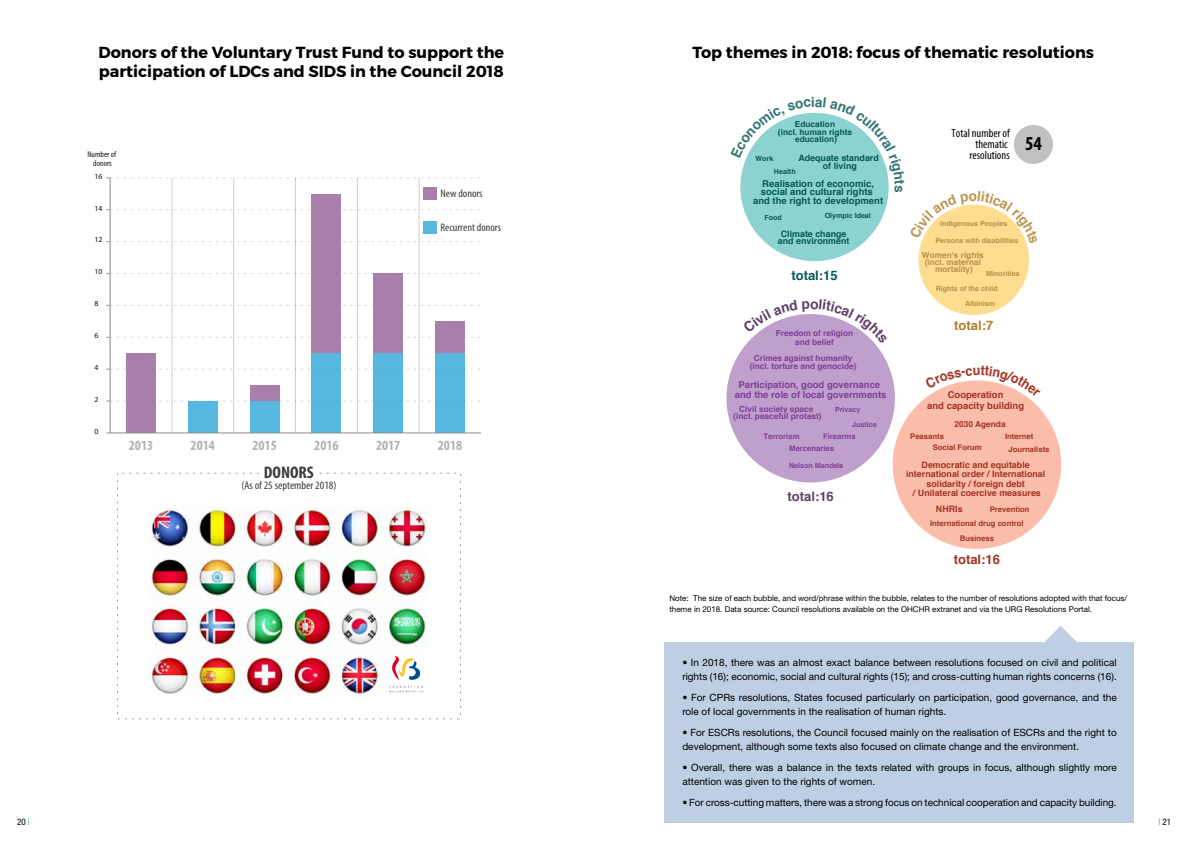
<style>
.page{position:relative;width:1191px;height:842px;background:#fff}
.page>*{position:absolute;margin:0;border:0;box-sizing:border-box;transform-origin:0 0}
.t1{font:700 condensed 16.9px "Myriad Pro";color:#3c3c3b;scale:1.05 1}
.t2{font:700 16px/19.2px "Montserrat";color:#000}
.t3{font:700 condensed 14.1px "Myriad Pro";color:#b2b2b2}
.t4{font:700 13px "Helvetica";color:#065957}
.t5{font:700 13px "Helvetica";color:rgb(61 23 75/.83)}
.t6{font:700 13px "Helvetica";color:#a43422}
.t7{font:700 13px "Helvetica";color:#b07f2c}
.t8{font:condensed 11.8px "Myriad Pro";color:#010101}
.t9{font:condensed 11.2px "Myriad Pro";color:#3c3c3b;scale:1.05 1}
.t10{font:condensed 11px "Myriad Pro";color:#3c3c3b;scale:1.05 1}
.t11{font:10px/14px "Helvetica Neue LT Std";color:#000}
.t12{font:700 9.5px/8.3px "Helvetica";color:#065957;text-align:center}
.t13{font:700 9.5px/9.5px "Helvetica";color:#7f3f98;text-align:center}
.t14{font:700 9.5px/10.7px "Helvetica";color:#a43422;text-align:center}
.t15{font:condensed 9px "Helvetica Neue LT Std";color:#000}
.t16{font:700 8.9px/9.5px "Helvetica";color:#a43422;text-align:center}
.t17{font:700 8.9px/7.1px "Helvetica";color:#065957;text-align:center}
.t18{font:condensed 8.4px/9.1px "Myriad Pro";color:#1d1d1b;text-align:center;scale:1.05 1}
.t19{font:700 8.3px/9.5px "Helvetica";color:#7f3f98;text-align:center}
.t20{font:700 8.3px/7.1px "Helvetica";color:#b79047;text-align:center}
.t21{font:700 8.3px/7.1px "Helvetica";color:#065957;text-align:center}
.t22{font:700 8.3px "Helvetica";color:#a43422}
.t23{font:8px/11px "Helvetica Neue LT Std";color:#000}
.t24{font:700 7.7px/10.6px "Helvetica";color:#a43422}
.t25{font:700 7.7px/12.4px "Helvetica";color:#7f3f98}
.t26{font:7.7px "Myriad Pro";color:#13110c}
.t27{font:700 7.1px "Helvetica";color:#b79047}
.t28{font:700 7.1px/15.5px "Helvetica";color:#7f3f98}
.t29{font:700 7.1px "Helvetica";color:#065957}
.s1{color:#00aeef}
</style>
<div class="page">
<div style="left:1014px;top:125px;width:39px;height:39px;background:#c1c1c1;border-radius:50%"></div>
<div style="left:740px;top:113px;width:148px;height:148px;background:#8cd2d0;border-radius:50%"></div>
<div style="left:726px;top:314px;width:169px;height:168px;background:#bf9fcb;border-radius:50%"></div>
<div style="left:918px;top:205px;width:111px;height:110px;background:#fedd91;border-radius:50%"></div>
<div style="left:892px;top:380px;width:169px;height:169px;background:#f9bdaa;border-radius:50%"></div>
<div style="left:664px;top:642px;width:470px;height:180px;background:#becfe3"></div>
<svg style="left:1045px;top:626px;width:32px;height:16px"></svg>
<svg style="left:117px;top:473px;width:344px;height:246px"></svg>
<hr style="left:172px;top:178px;width:1px;height:255px;background:#cdcdcd">
<hr style="left:233px;top:178px;width:1px;height:255px;background:#cdcdcd">
<hr style="left:295px;top:178px;width:1px;height:255px;background:#cdcdcd">
<hr style="left:357px;top:178px;width:1px;height:255px;background:#cdcdcd">
<hr style="left:419px;top:178px;width:1px;height:255px;background:#cdcdcd">
<hr style="left:110px;top:178px;width:1px;height:255px;background:#a19e9c">
<div style="left:423px;top:187px;width:14px;height:13px;background:#aa7fab"></div>
<div style="left:126px;top:353px;width:30px;height:80px;background:#aa7fab"></div>
<div style="left:250px;top:385px;width:29px;height:16px;background:#aa7fab"></div>
<div style="left:311px;top:194px;width:30px;height:159px;background:#aa7fab"></div>
<div style="left:373px;top:273px;width:30px;height:80px;background:#aa7fab"></div>
<div style="left:435px;top:321px;width:30px;height:32px;background:#aa7fab"></div>
<div style="left:423px;top:221px;width:14px;height:13px;background:#56b7df"></div>
<div style="left:188px;top:401px;width:30px;height:32px;background:#56b7df"></div>
<div style="left:250px;top:401px;width:29px;height:32px;background:#56b7df"></div>
<div style="left:311px;top:353px;width:30px;height:80px;background:#56b7df"></div>
<div style="left:373px;top:353px;width:30px;height:80px;background:#56b7df"></div>
<div style="left:435px;top:353px;width:30px;height:80px;background:#56b7df"></div>
<svg style="left:106px;top:401px;width:374px;height:1px"></svg>
<svg style="left:106px;top:369px;width:374px;height:1px"></svg>
<svg style="left:106px;top:337px;width:374px;height:1px"></svg>
<svg style="left:106px;top:305px;width:374px;height:1px"></svg>
<svg style="left:106px;top:273px;width:374px;height:1px"></svg>
<svg style="left:106px;top:241px;width:374px;height:1px"></svg>
<svg style="left:106px;top:209px;width:374px;height:1px"></svg>
<svg style="left:106px;top:177px;width:374px;height:1px"></svg>
<hr style="left:106px;top:433px;width:375px;height:1px;background:#8f8b89">
<img style="left:150px;top:508px;width:277px;height:187px">
<img style="left:386px;top:654px;width:41px;height:41px">
<svg style="left:746px;top:314px;width:129px;height:30px"></svg>
<svg style="left:740px;top:112px;width:297px;height:132px"></svg>
<svg style="left:926px;top:380px;width:101px;height:17px"></svg>
<h2 class="t2" style="left:98px;top:43px;width:407px">Donors of the Voluntary Trust Fund to support the participation of LDCs and SIDS in the Council 2018</h2>
<h2 class="t2" style="left:692px;top:43px;width:403px">Top themes in 2018: focus of thematic resolutions</h2>
<p class="t18" style="left:87px;top:149px;width:29px">Number of donors</p>
<p class="t26" style="left:94px;top:171px;width:9px">16</p>
<p class="t26" style="left:94px;top:203px;width:9px">14</p>
<p class="t26" style="left:94px;top:235px;width:9px">12</p>
<p class="t26" style="left:94px;top:267px;width:9px">10</p>
<p class="t26" style="left:94px;top:299px;width:5px">8</p>
<p class="t26" style="left:94px;top:331px;width:5px">6</p>
<p class="t26" style="left:94px;top:363px;width:5px">4</p>
<p class="t26" style="left:94px;top:395px;width:5px">2</p>
<p class="t26" style="left:94px;top:426px;width:5px">0</p>
<p class="t10" style="left:440px;top:187px;width:42px">New donors</p>
<p class="t10" style="left:440px;top:221px;width:59px">Recurrent donors</p>
<h3 class="t3" style="left:129px;top:436px;width:26px">2013</h3>
<h3 class="t3" style="left:191px;top:436px;width:26px">2014</h3>
<h3 class="t3" style="left:252px;top:436px;width:26px">2015</h3>
<h3 class="t3" style="left:314px;top:436px;width:26px">2016</h3>
<h3 class="t3" style="left:376px;top:436px;width:26px">2017</h3>
<h3 class="t3" style="left:438px;top:436px;width:26px">2018</h3>
<h1 class="t1" style="left:264px;top:462px;width:49px">DONORS</h1>
<p class="t9" style="left:241px;top:478px;width:92px">(As of 25 september 2018)</p>
<p class="t21" style="left:778px;top:121px;width:76px">Education<br>(incl. human rights education)</p>
<p class="t17" style="left:798px;top:153px;width:82px;line-height:8.3px">Adequate standard of living</p>
<p class="t29" style="left:755px;top:152px;width:19px">Work</p>
<p class="t29" style="left:774px;top:165px;width:23px">Health</p>
<p class="t12" style="left:762px;top:180px;width:113px">Realisation of economic,</p>
<p class="t12" style="left:753px;top:188px;width:132px">social and cultural rights and the right to development</p>
<p class="t29" style="left:764px;top:212px;width:19px">Food</p>
<p class="t29" style="left:824px;top:209px;width:48px">Olympic Ideal</p>
<p class="t17" style="left:778px;top:230px;width:73px">Climate change and environment</p>
<h3 class="t4" style="left:791px;top:265px;width:48px">total:15</h3>
<p class="t19" style="left:776px;top:328px;width:79px">Freedom of religion and belief</p>
<p class="t19" style="left:749px;top:353px;width:108px;line-height:8.3px">Crimes against humanity (incl. torture and genocide)</p>
<p class="t13" style="left:735px;top:380px;width:153px">Participation, good governance and the role of local governments</p>
<p class="t19" style="left:733px;top:405px;width:90px;line-height:7.7px">Civil society space (incl. peaceful protest)</p>
<p class="t28" style="left:852px;top:401px;width:26px;text-indent:-17px">Privacy<br>Justice</p>
<p class="t28" style="left:789px;top:458px;width:56px">Nelson Mandela</p>
<p class="t25" style="left:763px;top:430px;width:37px">Terrorism</p>
<p class="t25" style="left:789px;top:430px;width:68px;text-indent:34px">Firearms<br>Mercenaries</p>
<h3 class="t5" style="left:787px;top:486px;width:48px">total:16</h3>
<p class="t8" style="left:951px;top:126px;width:60px">Total number of</p>
<p class="t8" style="left:975px;top:137px;width:34px">thematic</p>
<p class="t8" style="left:969px;top:148px;width:74px">resolutions <sup>54</sup></p>
<p class="t27" style="left:940px;top:218px;width:69px">Indigenous Peoples</p>
<p class="t27" style="left:935px;top:234px;width:84px">Persons with disabilities</p>
<p class="t27" style="left:986px;top:267px;width:35px">Minorities</p>
<p class="t27" style="left:965px;top:297px;width:32px">Albinism</p>
<p class="t20" style="left:922px;top:251px;width:63px">Women's rights (incl. maternal mortality)</p>
<p class="t27" style="left:935px;top:283px;width:63px">Rights of the child</p>
<h3 class="t7" style="left:954px;top:315px;width:41px">total:7</h3>
<p class="t14" style="left:927px;top:390px;width:98px">Cooperation<br>and capacity building</p>
<p class="t22" style="left:954px;top:418px;width:53px">2030 Agenda</p>
<p class="t24" style="left:932px;top:431px;width:50px;text-indent:-23px">Peasants<br>Social Forum</p>
<p class="t24" style="left:1005px;top:431px;width:30px">Internet</p>
<p class="t24" style="left:1008px;top:444px;width:43px">Journalists</p>
<p class="t16" style="left:906px;top:460px;width:141px">Democratic and equitable international order / International solidarity / foreign debt<br>/ Unilateral coercive measures</p>
<p class="t24" style="left:930px;top:518px;width:95px">International drug control</p>
<p class="t16" style="left:936px;top:504px;width:28px">NHRIs</p>
<p class="t24" style="left:989px;top:504px;width:41px">Prevention</p>
<p class="t24" style="left:959px;top:534px;width:36px">Business</p>
<h3 class="t6" style="left:953px;top:549px;width:48px">total:16</h3>
<p class="t23" style="left:669px;top:592px;width:459px">Note: The size of each bubble, and word/phrase within the bubble, relates to the number of resolutions adopted with that focus/ theme in 2018. Data source: Council resolutions available on the OHCHR extranet and via the URG Resolutions Portal.</p>
<p class="t11" style="left:682px;top:655px;width:436px">• In 2018, there was an almost exact balance between resolutions focused on civil and political rights (16); economic, social and cultural rights (15); and cross-cutting human rights concerns (16).</p>
<p class="t11" style="left:682px;top:690px;width:436px">• For CPRs resolutions, States focused particularly on participation, good governance, and the role of local governments in the realisation of human rights.</p>
<p class="t11" style="left:682px;top:725px;width:436px">• For ESCRs resolutions, the Council focused mainly on the realisation of ESCRs and the right to development, although some texts also focused on climate change and the environment.</p>
<p class="t11" style="left:682px;top:760px;width:436px">• Overall, there was a balance in the texts related with groups in focus, although slightly more attention was given to the rights of women.</p>
<p class="t11" style="left:682px;top:795px;width:436px">• For cross-cutting matters, there was a strong focus on technical cooperation and capacity building.</p>
<p class="t15" style="left:17px;top:816px;width:14px">20 <span class="s1">|</span></p>
<p class="t15" style="left:1158px;top:816px;width:14px"><span class="s1">|</span> 21</p>
</div>
